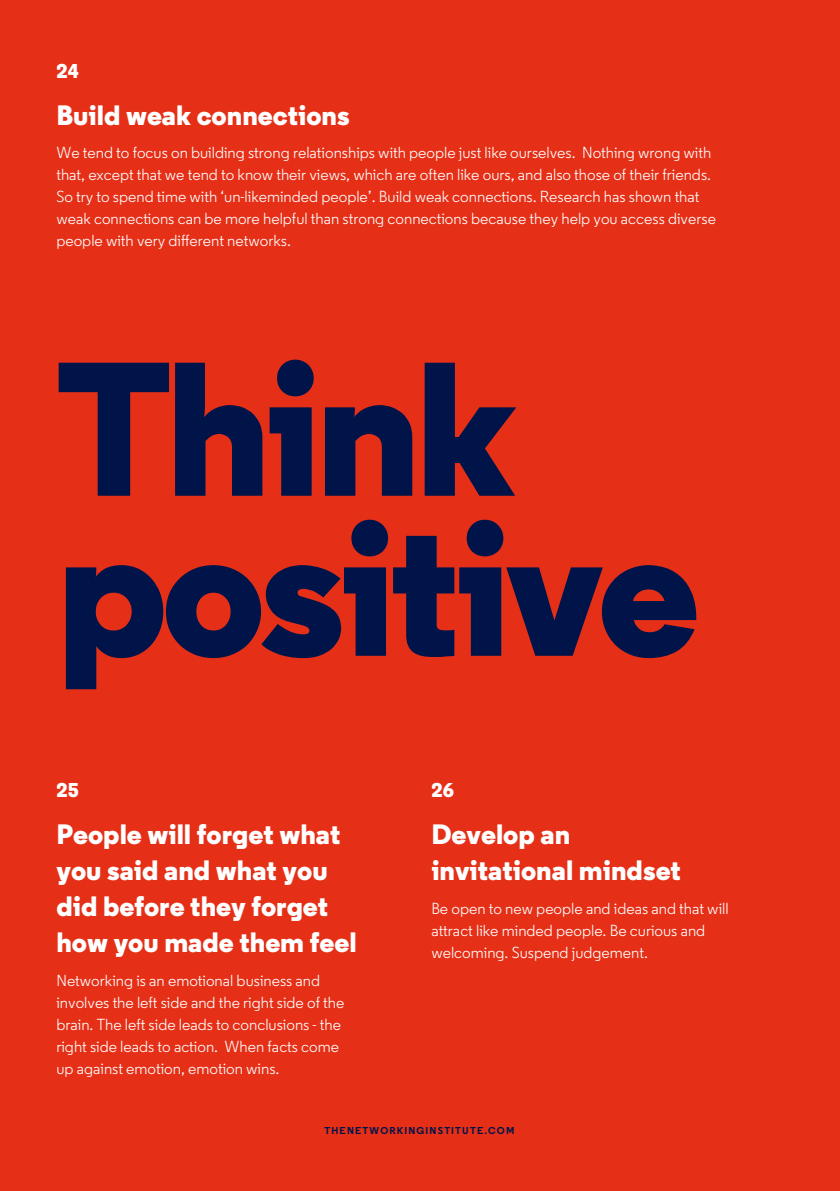
<style>
.page{position:relative;width:840px;height:1191px;background:#fff}
.page>*{position:absolute;margin:0;border:0;box-sizing:border-box;transform-origin:0 0}
.t1{font:800 190px/160px "Regular";letter-spacing:-.03em;color:#001449}
.H3___White{font:800 28px/36px "Regular";color:#fff}
.Number___White{font:800 20px "Regular";color:#fff}
.Body___White{font:16px/22px "Regular";color:#fff}
.t2{font:700 10px "Regular";letter-spacing:.115em;color:#00144a}
</style>
<div class="page">
<div style="left:0;top:0;width:839px;height:1191px;background:#e53017"></div>
<p class="Number___White" style="left:56px;top:58px;width:24px">24</p>
<p class="H3___White" style="left:56px;top:98px;width:295px">Build weak connections</p>
<p class="Body___White" style="left:56px;top:142px;width:660px">We tend to focus on building strong relationships with people just like ourselves. Nothing wrong with that, except that we tend to know their views, which are often like ours, and also those of their friends.<br>So try to spend time with ‘un-likeminded people’. Build weak connections. Research has shown that weak connections can be more helpful than strong connections because they help you access diverse people with very different networks.</p>
<p class="t1" style="left:56px;top:352px;width:644px">Think positive</p>
<p class="Number___White" style="left:56px;top:777px;width:24px">25</p>
<p class="H3___White" style="left:56px;top:817px;width:301px">People will forget what you said and what you did before they forget how you made them feel</p>
<p class="Body___White" style="left:56px;top:969px;width:289px">Networking is an emotional business and involves the left side and the right side of the brain. The left side leads to conclusions - the right side leads to action. When facts come up against emotion, emotion wins.</p>
<p class="Number___White" style="left:431px;top:777px;width:24px">26</p>
<p class="H3___White" style="left:431px;top:817px;width:251px">Develop an invitational mindset</p>
<p class="Body___White" style="left:431px;top:897px;width:299px">Be open to new people and ideas and that will attract like minded people. Be curious and welcoming. Suspend judgement.</p>
<p class="t2" style="left:324px;top:1124px;width:191px">THENETWORKINGINSTITUTE.COM</p>
<p class="t2" style="left:416px;top:1124px;width:7px">9</p>
</div>
